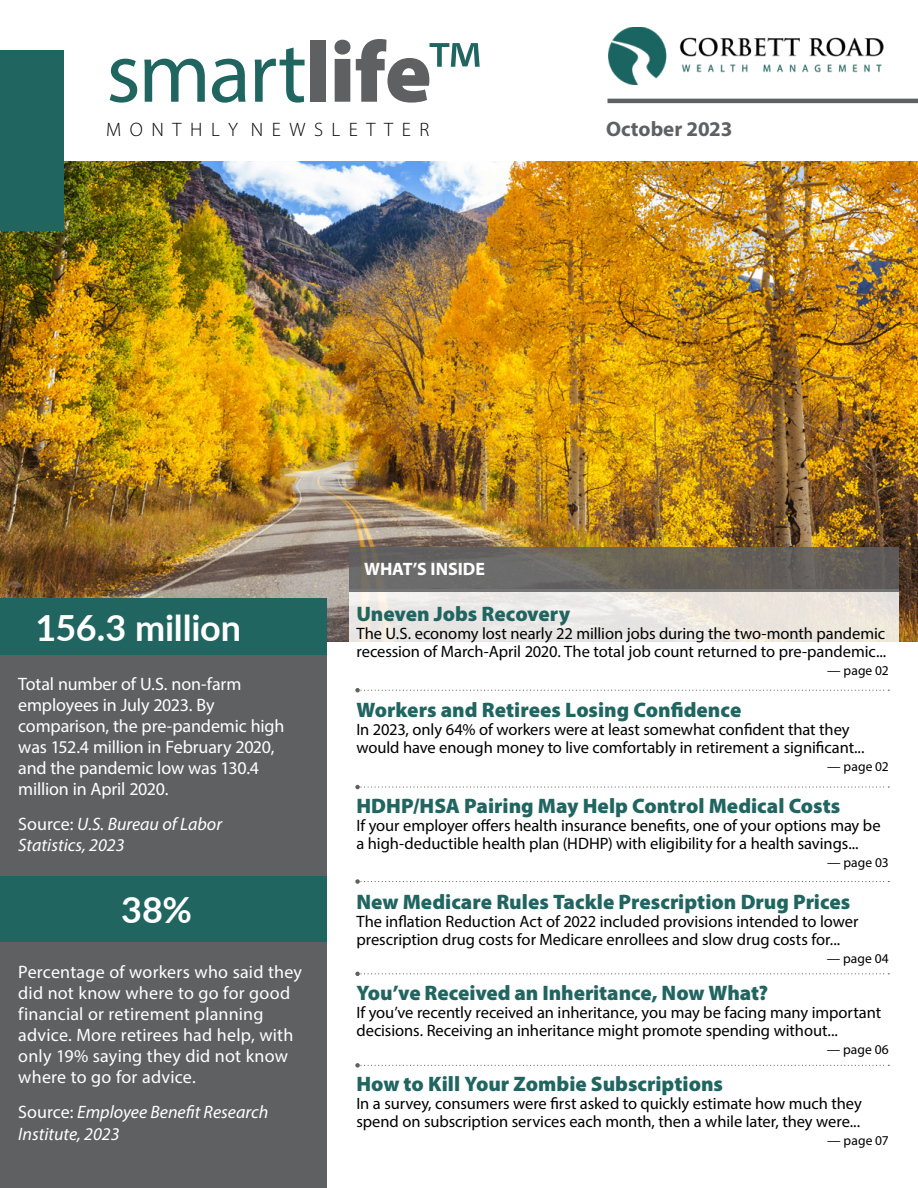
<style>
.page{position:relative;width:918px;height:1188px;background:#fff}
.page>*{position:absolute;margin:0;border:0;box-sizing:border-box;transform-origin:0 0}
.t1{font:87px "Myriad Pro";letter-spacing:-.025em;color:#216561}
.t2{font:700 36px "Lato";letter-spacing:-.005em;color:#fff}
.t3{font:900 21px "Myriad Pro";color:#216561}
.t4{font:700 21px "Myriad Pro";color:#5f6062}
.t5{font:300 19.5px "Myriad Pro";color:#000}
.t6{font:18px/21px "Myriad Pro";letter-spacing:.005em;color:#fff}
.t7{font:italic 18px/21.6px "Myriad Pro";color:#fff}
.t8{font:700 18px "Myriad Pro";color:#fff}
.t9{font:16.5px/18px "Myriad Pro";letter-spacing:-.005em;color:#000}
.t10{font:13.5px "Myriad Pro";letter-spacing:.005em;color:#000}
.s1{font-weight:900;color:#5f6062}
.s2{font-style:normal}
</style>
<div class="page">
<img style="left:0;top:162px;width:918px;height:480px">
<svg style="left:349px;top:592px;width:550px;height:101px"></svg>
<div style="left:0;top:50px;width:64px;height:181px;background:#216561"></div>
<hr style="left:608px;top:99px;width:310px;height:4px;background:#5f6062">
<svg style="left:349px;top:547px;width:550px;height:45px;background:#686560"></svg>
<img style="left:608px;top:27px;width:276px;height:58px">
<div style="left:0;top:610px;width:326px;height:578px;background:#5f6062"></div>
<div style="left:0;top:598px;width:326px;height:56px;background:#216561"></div>
<svg style="left:355px;top:688px;width:534px;height:4px"></svg>
<svg style="left:355px;top:785px;width:534px;height:4px"></svg>
<svg style="left:355px;top:879px;width:534px;height:5px"></svg>
<svg style="left:355px;top:972px;width:534px;height:4px"></svg>
<div style="left:0;top:876px;width:326px;height:66px;background:#216561"></div>
<svg style="left:355px;top:1063px;width:534px;height:5px"></svg>
<h1 class="t1" style="left:106px;top:19px;width:376px">smart<span class="s1">life</span>™</h1>
<p class="t5" style="left:106px;top:118px;width:324px">M O N T H L Y N E W S L E T T E R</p>
<p class="t4" style="left:606px;top:115px;width:128px">October 2023</p>
<h2 class="t2" style="left:35px;top:601px;width:207px">156.3 million</h2>
<p class="t6" style="left:18px;top:673px;width:268px">Total number of U.S. non-farm employees in July 2023. By comparison, the pre-pandemic high was 152.4 million in February 2020, and the pandemic low was 130.4 million in April 2020.</p>
<p class="t7" style="left:18px;top:813px;width:205px"><span class="s2">Source:</span> U.S. Bureau of Labor<br>Statistics, 2023</p>
<h2 class="t2" style="left:121px;top:884px;width:72px">38%</h2>
<p class="t6" style="left:18px;top:961px;width:285px">Percentage of workers who said they did not know where to go for good financial or retirement planning advice. More retirees had help, with only 19% saying they did not know where to go for advice.</p>
<p class="t7" style="left:18px;top:1101px;width:252px"><span class="s2">Source:</span> Employee Benefit Research<br>Institute, 2023</p>
<p class="t8" style="left:364px;top:557px;width:122px">WHAT’S INSIDE</p>
<p class="t3" style="left:356px;top:600px;width:215px">Uneven Jobs Recovery</p>
<p class="t9" style="left:356px;top:625px;width:531px">The U.S. economy lost nearly 22 million jobs during the two-month pandemic recession of March-April 2020. The total job count returned to pre-pandemic...</p>
<p class="t10" style="left:827px;top:663px;width:63px">— page 02</p>
<p class="t3" style="left:356px;top:696px;width:386px">Workers and Retirees Losing Confidence</p>
<p class="t9" style="left:356px;top:721px;width:510px">In 2023, only 64% of workers were at least somewhat confident that they would have enough money to live comfortably in retirement a significant...</p>
<p class="t10" style="left:827px;top:759px;width:63px">— page 02</p>
<p class="t3" style="left:356px;top:792px;width:485px">HDHP/HSA Pairing May Help Control Medical Costs</p>
<p class="t9" style="left:356px;top:817px;width:526px">If your employer offers health insurance benefits, one of your options may be a high-deductible health plan (HDHP) with eligibility for a health savings...</p>
<p class="t10" style="left:827px;top:855px;width:63px">— page 03</p>
<p class="t3" style="left:356px;top:888px;width:495px">New Medicare Rules Tackle Prescription Drug Prices</p>
<p class="t9" style="left:356px;top:913px;width:503px">The inflation Reduction Act of 2022 included provisions intended to lower prescription drug costs for Medicare enrollees and slow drug costs for...</p>
<p class="t10" style="left:827px;top:951px;width:64px">— page 04</p>
<p class="t3" style="left:356px;top:979px;width:413px">You’ve Received an Inheritance, Now What?</p>
<p class="t9" style="left:356px;top:1003px;width:526px">If you’ve recently received an inheritance, you may be facing many important decisions. Receiving an inheritance might promote spending without...</p>
<p class="t10" style="left:827px;top:1041px;width:64px">— page 06</p>
<p class="t3" style="left:356px;top:1069px;width:368px">How to Kill Your Zombie Subscriptions</p>
<p class="t9" style="left:356px;top:1094px;width:507px">In a survey, consumers were first asked to quickly estimate how much they spend on subscription services each month, then a while later, they were...</p>
<p class="t10" style="left:827px;top:1132px;width:63px">— page 07</p>
</div>
